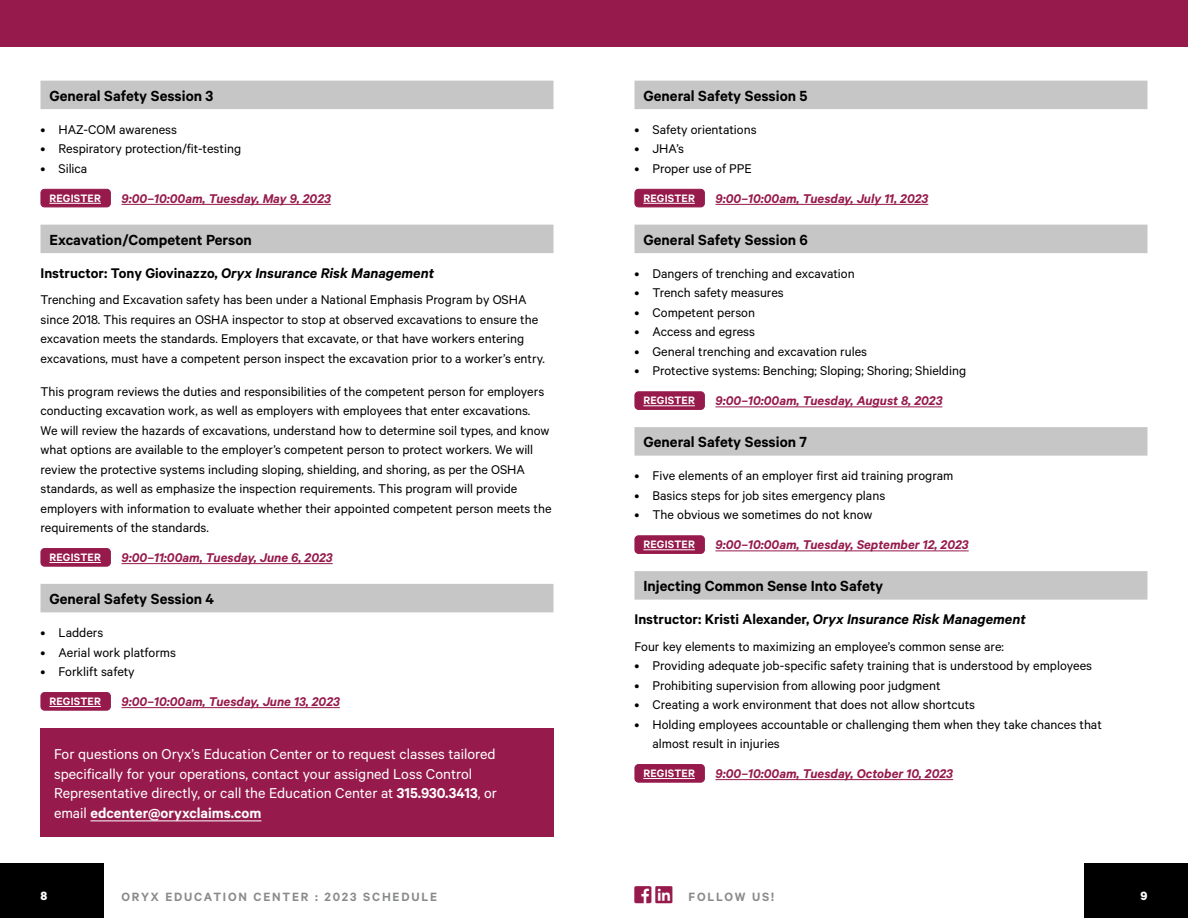
<style>
.page{position:relative;width:1188px;height:918px;background:#fff}
.page>*{position:absolute;margin:0;border:0;box-sizing:border-box;transform-origin:0 0}
.t1{font:19.5px "Font Awesome 5 Brands";color:#961a4b}
.t2{font:600 16.5px "Calibre";color:#000}
.t3{font:16.2px/19.5px "Calibre";color:#fff}
.t4{font:600 15.75px "Calibre";color:#000}
.t5{font:italic 600 15.75px "Calibre";color:#000}
.t6{font:14.25px/19.5px "Calibre";color:#000}
.t7{font:italic 600 14.25px "Calibre";color:#961a4b}
.t8{font:600 13.5px "Calibre";letter-spacing:.135em;color:#888a8c}
.t9{font:700 13.5px "Calibre";color:#fff}
.t10{font:600 12.15px "Calibre";letter-spacing:.02em;color:#fff}
.s1{font-style:normal}
.s2{font-weight:600}
.s3{font-style:italic}
</style>
<div class="page">
<div style="left:40px;top:728px;width:514px;height:109px;background:#961a4b"></div>
<hr style="left:90px;top:821px;width:171px;height:1px;background:#fff">
<div style="left:40px;top:81px;width:514px;height:28px;background:#c7c6c7"></div>
<hr style="left:122px;top:204px;width:209px;height:1px;background:#961a4b">
<div style="left:40px;top:225px;width:514px;height:28px;background:#c7c6c7"></div>
<hr style="left:122px;top:563px;width:211px;height:1px;background:#961a4b">
<div style="left:40px;top:584px;width:514px;height:28px;background:#c7c6c7"></div>
<hr style="left:122px;top:707px;width:218px;height:1px;background:#961a4b">
<div style="left:41px;top:189px;width:69px;height:18px;background:#961a4b;border-radius:4px"></div>
<hr style="left:49px;top:203px;width:52px;height:1px;background:#fff">
<div style="left:41px;top:189px;width:70px;height:18px;border:1px solid #961a4b;border-radius:4px"></div>
<div style="left:41px;top:549px;width:69px;height:17px;background:#961a4b;border-radius:4px"></div>
<hr style="left:49px;top:562px;width:52px;height:1px;background:#fff">
<div style="left:41px;top:548px;width:70px;height:19px;border:1px solid #961a4b;border-radius:4px"></div>
<div style="left:41px;top:693px;width:69px;height:17px;background:#961a4b;border-radius:4px"></div>
<hr style="left:49px;top:706px;width:52px;height:1px;background:#fff">
<div style="left:41px;top:692px;width:70px;height:19px;border:1px solid #961a4b;border-radius:4px"></div>
<div style="left:634px;top:81px;width:514px;height:28px;background:#c7c6c7"></div>
<hr style="left:716px;top:204px;width:212px;height:1px;background:#961a4b">
<div style="left:634px;top:225px;width:514px;height:28px;background:#c7c6c7"></div>
<hr style="left:716px;top:406px;width:226px;height:1px;background:#961a4b">
<div style="left:634px;top:427px;width:514px;height:29px;background:#c7c6c7"></div>
<hr style="left:716px;top:550px;width:253px;height:1px;background:#961a4b">
<div style="left:634px;top:571px;width:514px;height:29px;background:#c7c6c7"></div>
<hr style="left:716px;top:779px;width:237px;height:1px;background:#961a4b">
<div style="left:635px;top:189px;width:69px;height:18px;background:#961a4b;border-radius:4px"></div>
<hr style="left:643px;top:203px;width:52px;height:1px;background:#fff">
<div style="left:635px;top:189px;width:70px;height:18px;border:1px solid #961a4b;border-radius:4px"></div>
<div style="left:635px;top:392px;width:69px;height:17px;background:#961a4b;border-radius:4px"></div>
<hr style="left:643px;top:406px;width:52px;height:1px;background:#fff">
<div style="left:635px;top:391px;width:70px;height:19px;border:1px solid #961a4b;border-radius:4px"></div>
<div style="left:635px;top:536px;width:69px;height:17px;background:#961a4b;border-radius:4px"></div>
<hr style="left:643px;top:550px;width:52px;height:1px;background:#fff">
<div style="left:635px;top:535px;width:70px;height:19px;border:1px solid #961a4b;border-radius:4px"></div>
<div style="left:635px;top:765px;width:69px;height:17px;background:#961a4b;border-radius:4px"></div>
<hr style="left:643px;top:778px;width:52px;height:1px;background:#fff">
<div style="left:635px;top:764px;width:70px;height:19px;border:1px solid #961a4b;border-radius:4px"></div>
<div style="left:0;top:864px;width:103px;height:54px;background:#000"></div>
<div style="left:1085px;top:864px;width:103px;height:54px;background:#000"></div>
<div style="left:0;top:0;width:594px;height:46px;background:#961a4b"></div>
<div style="left:594px;top:0;width:594px;height:46px;background:#961a4b"></div>
<p class="t2" style="left:50px;top:86px;width:165px">General Safety Session 3</p>
<p class="t6" style="left:40px;top:119px;width:138px">• HAZ-COM awareness</p>
<p class="t6" style="left:40px;top:139px;width:202px">• Respiratory protection/fit-testing</p>
<p class="t6" style="left:40px;top:158px;width:48px">• Silica</p>
<p class="t10" style="left:49px;top:191px;width:53px">REGISTER</p>
<p class="t7" style="left:121px;top:190px;width:211px">9:00–10:00am, Tuesday, May 9, 2023</p>
<p class="t2" style="left:50px;top:230px;width:204px">Excavation/Competent Person</p>
<p class="t5" style="left:40px;top:264px;width:395px"><span class="s1">Instructor: Tony Giovinazzo,</span> Oryx Insurance Risk Management</p>
<p class="t6" style="left:40px;top:289px;width:506px">Trenching and Excavation safety has been under a National Emphasis Program by OSHA since 2018. This requires an OSHA inspector to stop at observed excavations to ensure the excavation meets the standards. Employers that excavate, or that have workers entering excavations, must have a competent person inspect the excavation prior to a worker’s entry.</p>
<p class="t6" style="left:40px;top:381px;width:513px">This program reviews the duties and responsibilities of the competent person for employers conducting excavation work, as well as employers with employees that enter excavations.<br>We will review the hazards of excavations, understand how to determine soil types, and know what options are available to the employer’s competent person to protect workers. We will review the protective systems including sloping, shielding, and shoring, as per the OSHA standards, as well as emphasize the inspection requirements. This program will provide employers with information to evaluate whether their appointed competent person meets the requirements of the standards.</p>
<p class="t10" style="left:49px;top:550px;width:53px">REGISTER</p>
<p class="t7" style="left:121px;top:549px;width:213px">9:00–11:00am, Tuesday, June 6, 2023</p>
<p class="t2" style="left:50px;top:589px;width:166px">General Safety Session 4</p>
<p class="t6" style="left:40px;top:622px;width:64px">• Ladders</p>
<p class="t6" style="left:40px;top:642px;width:137px">• Aerial work platforms</p>
<p class="t6" style="left:40px;top:661px;width:96px">• Forklift safety</p>
<p class="t10" style="left:49px;top:694px;width:53px">REGISTER</p>
<p class="t7" style="left:121px;top:693px;width:220px">9:00–10:00am, Tuesday, June 13, 2023</p>
<p class="t3" style="left:54px;top:744px;width:445px">For questions on Oryx’s Education Center or to request classes tailored specifically for your operations, contact your assigned Loss Control Representative directly, or call the Education Center at <span class="s2">315.930.3413</span>, or email <span class="s2">edcenter@oryxclaims.com</span></p>
<p class="t2" style="left:644px;top:86px;width:166px">General Safety Session 5</p>
<p class="t6" style="left:634px;top:119px;width:124px">• Safety orientations</p>
<p class="t6" style="left:634px;top:139px;width:51px">• JHA’s</p>
<p class="t6" style="left:634px;top:158px;width:119px">• Proper use of PPE</p>
<p class="t10" style="left:643px;top:191px;width:53px">REGISTER</p>
<p class="t7" style="left:715px;top:190px;width:214px">9:00–10:00am, Tuesday, July 11, 2023</p>
<p class="t2" style="left:644px;top:230px;width:166px">General Safety Session 6</p>
<p class="t6" style="left:634px;top:263px;width:222px">• Dangers of trenching and excavation</p>
<p class="t6" style="left:634px;top:283px;width:151px">• Trench safety measures</p>
<p class="t6" style="left:634px;top:302px;width:122px">• Competent person</p>
<p class="t6" style="left:634px;top:322px;width:122px">• Access and egress</p>
<p class="t6" style="left:634px;top:341px;width:234px">• General trenching and excavation rules</p>
<p class="t6" style="left:634px;top:361px;width:333px">• Protective systems: Benching; Sloping; Shoring; Shielding</p>
<p class="t10" style="left:643px;top:393px;width:53px">REGISTER</p>
<p class="t7" style="left:715px;top:392px;width:228px">9:00–10:00am, Tuesday, August 8, 2023</p>
<p class="t2" style="left:644px;top:432px;width:165px">General Safety Session 7</p>
<p class="t6" style="left:634px;top:466px;width:320px">• Five elements of an employer first aid training program</p>
<p class="t6" style="left:634px;top:485px;width:252px">• Basics steps for job sites emergency plans</p>
<p class="t6" style="left:634px;top:505px;width:240px">• The obvious we sometimes do not know</p>
<p class="t10" style="left:643px;top:537px;width:53px">REGISTER</p>
<p class="t7" style="left:715px;top:536px;width:255px">9:00–10:00am, Tuesday, September 12, 2023</p>
<p class="t2" style="left:644px;top:576px;width:241px">Injecting Common Sense Into Safety</p>
<p class="t4" style="left:634px;top:610px;width:393px">Instructor: Kristi Alexander, <span class="s3">Oryx Insurance Risk Management</span></p>
<p class="t6" style="left:634px;top:636px;width:371px">Four key elements to maximizing an employee’s common sense are:</p>
<p class="t6" style="left:634px;top:655px;width:459px">• Providing adequate job-specific safety training that is understood by employees</p>
<p class="t6" style="left:634px;top:675px;width:308px">• Prohibiting supervision from allowing poor judgment</p>
<p class="t6" style="left:634px;top:694px;width:342px">• Creating a work environment that does not allow shortcuts</p>
<p class="t6" style="left:652px;top:714px;width:451px;text-indent:-18px">• Holding employees accountable or challenging them when they take chances that almost result in injuries</p>
<p class="t10" style="left:643px;top:766px;width:53px">REGISTER</p>
<p class="t7" style="left:715px;top:765px;width:239px">9:00–10:00am, Tuesday, October 10, 2023</p>
<p class="t9" style="left:40px;top:887px;width:8px">8</p>
<p class="t8" style="left:121px;top:889px;width:317px">ORYX EDUCATION CENTER : 2023 SCHEDULE</p>
<h1 class="t1" style="left:634px;top:885px;width:19px">□□▲❑◆</h1>
<p class="t8" style="left:688px;top:889px;width:87px">FOLLOW US!</p>
<p class="t9" style="left:1141px;top:887px;width:8px">9</p>
</div>
